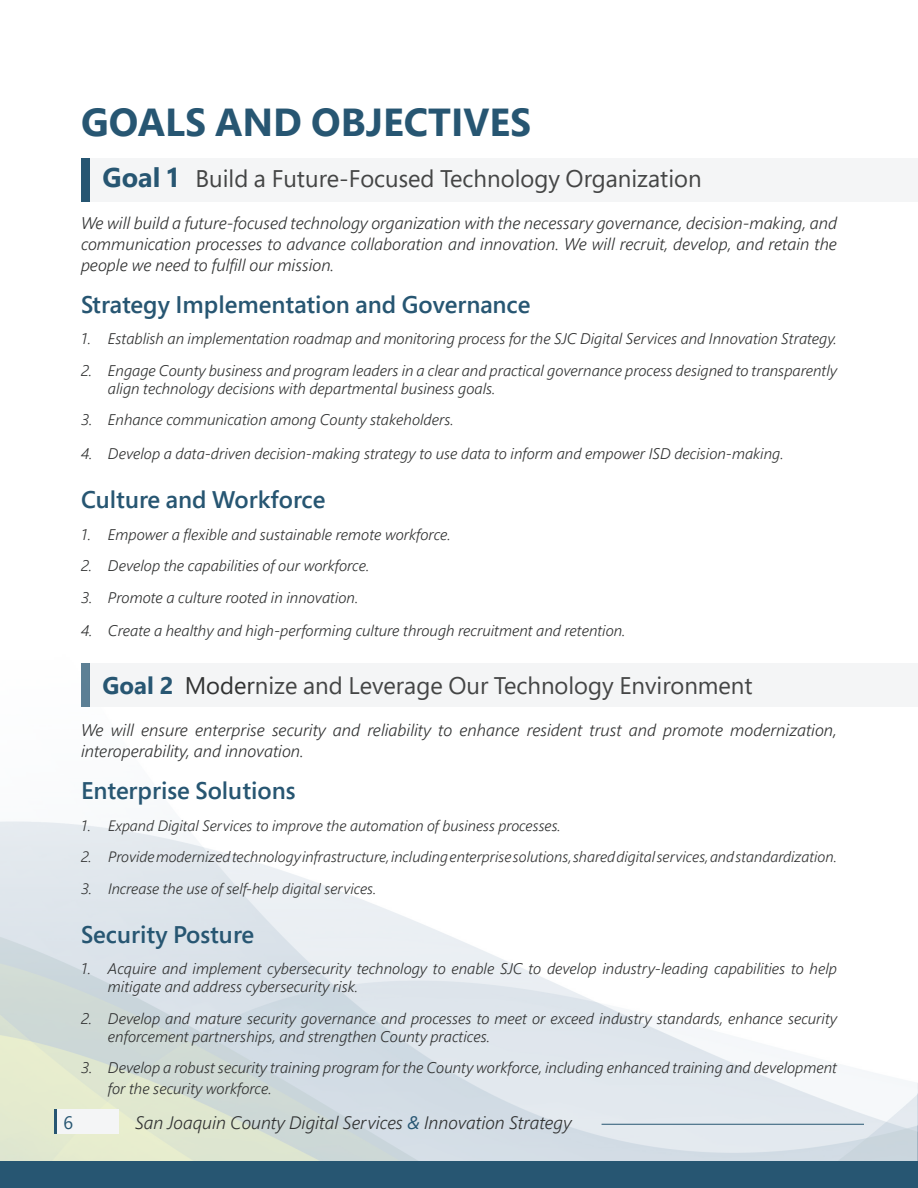
<style>
.page{position:relative;width:918px;height:1188px;background:#fff}
.page>*{position:absolute;margin:0;border:0;box-sizing:border-box;transform-origin:0 0}
.t1{font:700 39px "Segoe Pro";color:#275672}
.t2{font:24px "Segoe Pro";color:#444545}
.t3{font:600 24px "Segoe Pro";color:#275672}
.t4{font:italic 300 18px "Segoe Pro";color:#313232}
.t5{font:18px "Segoe Pro";color:#275672}
.t6{font:italic 300 16.8px/21px "Segoe Pro";color:#313232;text-align:justify}
.t7{font:italic 300 15.3px/18px "Segoe Pro";color:#313232}
.t8{font:italic 300 15px "Segoe Pro";color:#313232}
.s1{font-weight:700;font-size:27px;color:#275672}
.s2{font-weight:700;color:#275672}
.s3{color:#313232}
.s4{font-weight:400;color:#275672}
</style>
<div class="page">
<img style="left:0;top:201px;width:918px;height:960px">
<div style="left:0;top:1161px;width:918px;height:27px;background:#275672"></div>
<div style="left:57px;top:1110px;width:62px;height:24px;background:#f4f5f6"></div>
<hr style="left:602px;top:1124px;width:262px;height:1px;background:#275672">
<hr style="left:54px;top:1110px;width:3px;height:24px;background:#275672">
<div style="left:90px;top:664px;width:828px;height:43px;background:#f4f5f6"></div>
<div style="left:81px;top:664px;width:9px;height:43px;background:#5c7f95"></div>
<div style="left:90px;top:158px;width:828px;height:43px;background:#f4f5f6"></div>
<div style="left:81px;top:158px;width:9px;height:43px;background:#275672"></div>
<h1 class="t1" style="left:81px;top:94px;width:452px">GOALS AND OBJECTIVES</h1>
<h2 class="t2" style="left:103px;top:162px;width:601px"><span class="s1">Goal 1</span> Build a Future-Focused Technology Organization</h2>
<p class="t6" style="left:81px;top:212px;width:757px">We will build a future-focused technology organization with the necessary governance, decision-making, and communication processes to advance collaboration and innovation. We will recruit, develop, and retain the people we need to fulfill our mission.</p>
<h2 class="t3" style="left:81px;top:288px;width:451px">Strategy Implementation and Governance</h2>
<p class="t7" style="left:81px;top:329px;width:757px">1. Establish an implementation roadmap and monitoring process for the SJC Digital Services and Innovation Strategy.</p>
<p class="t7" style="left:108px;top:361px;width:730px;text-indent:-27px">2. Engage County business and program leaders in a clear and practical governance process designed to transparently align technology decisions with departmental business goals.</p>
<p class="t7" style="left:81px;top:410px;width:375px">3. Enhance communication among County stakeholders.</p>
<p class="t7" style="left:81px;top:444px;width:704px">4. Develop a data-driven decision-making strategy to use data to inform and empower ISD decision-making.</p>
<h2 class="t3" style="left:81px;top:483px;width:246px">Culture and Workforce</h2>
<p class="t7" style="left:81px;top:525px;width:371px">1. Empower a flexible and sustainable remote workforce.</p>
<p class="t7" style="left:81px;top:556px;width:290px">2. Develop the capabilities of our workforce.</p>
<p class="t7" style="left:81px;top:588px;width:279px">3. Promote a culture rooted in innovation.</p>
<p class="t7" style="left:81px;top:621px;width:546px">4. Create a healthy and high-performing culture through recruitment and retention.</p>
<h2 class="t2" style="left:103px;top:669px;width:652px"><span class="s2">Goal 2</span> <span class="s3">Moder</span>nize and Leverage Our Technology Environment</h2>
<p class="t6" style="left:81px;top:719px;width:757px">We will ensure enterprise security and reliability to enhance resident trust and promote modernization, interoperability, and innovation.</p>
<h2 class="t3" style="left:81px;top:774px;width:216px">Enterprise Solutions</h2>
<p class="t8" style="left:81px;top:815px;width:481px">1. Expand Digital Services to improve the automation of business processes.</p>
<p class="t8" style="left:81px;top:847px;width:757px">2. Provide modernized technology infrastructure, including enterprise solutions, shared digital services, and standardization.</p>
<p class="t8" style="left:81px;top:878px;width:297px">3. Increase the use of self-help digital services.</p>
<h2 class="t3" style="left:81px;top:918px;width:175px">Security Posture</h2>
<p class="t7" style="left:108px;top:959px;width:730px;text-indent:-27px">1. Acquire and implement cybersecurity technology to enable SJC to develop industry-leading capabilities to help mitigate and address cybersecurity risk.</p>
<p class="t7" style="left:108px;top:1009px;width:730px;text-indent:-27px">2. Develop and mature security governance and processes to meet or exceed industry standards, enhance security enforcement partnerships, and strengthen County practices.</p>
<p class="t7" style="left:108px;top:1057px;width:731px;line-height:21px;text-indent:-27px">3. Develop a robust security training program for the County workforce, including enhanced training and development for the security workforce.</p>
<p class="t5" style="left:63px;top:1110px;width:11px">6</p>
<p class="t4" style="left:135px;top:1110px;width:438px">San Joaquin County Digital Services <span class="s4">&amp;</span> Innovation Strategy</p>
</div>
